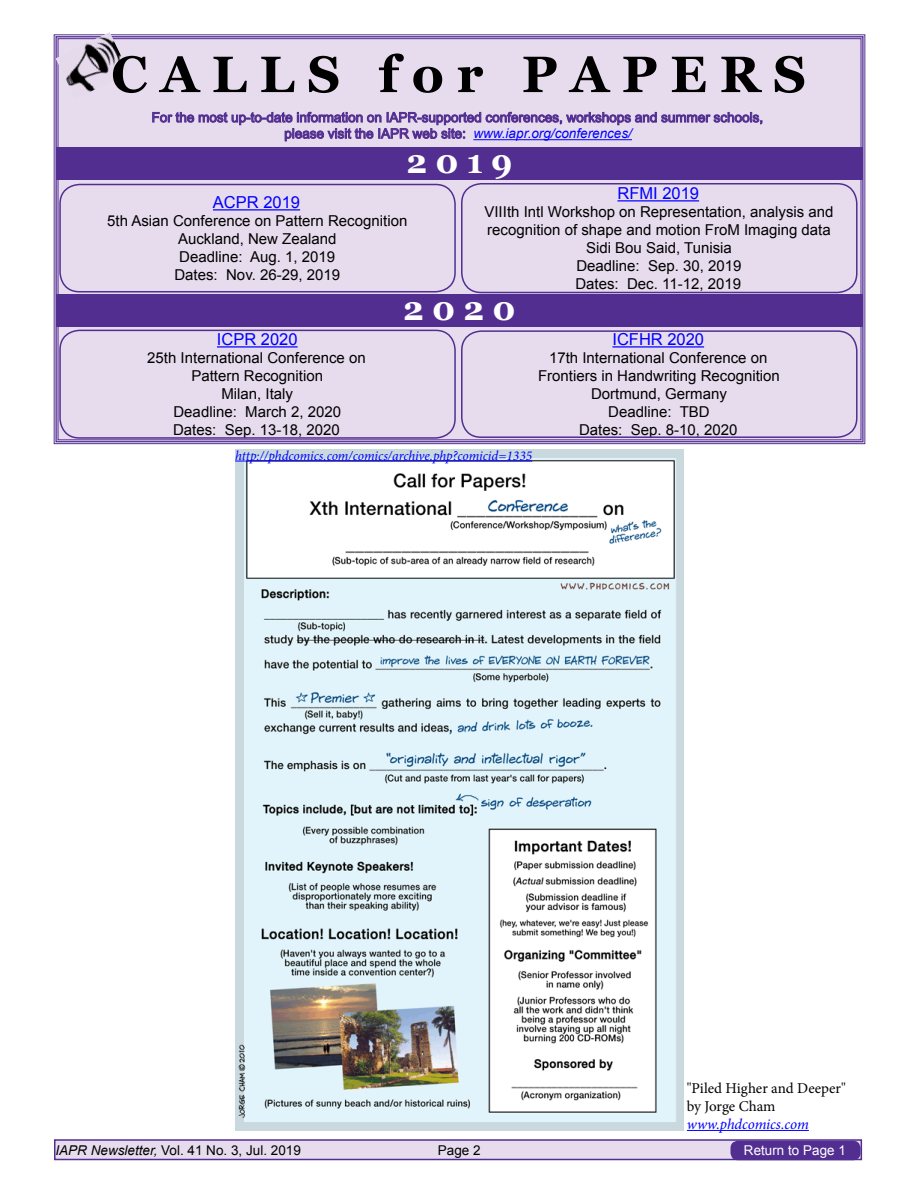
<style>
.page{position:relative;width:918px;height:1188px;background:#fff}
.page>*{position:absolute;margin:0;border:0;box-sizing:border-box;transform-origin:0 0}
.t1{font:700 51px "Georgia";letter-spacing:.25em;color:#000}
.t2{font:700 33px "Georgia";letter-spacing:.25em;color:#fff}
.t3{font:16.5px "Arial";color:#00f}
.t4{font:15px/18px "Arial";color:#000;text-align:center}
.t5{font:15px/18px "Minion Pro";letter-spacing:-.01em;color:#000}
.t6{font:italic 15px "Minion Pro";letter-spacing:-.005em;color:#00f}
.t7{font:13.5px/16.2px "Arial";color:#522e91;text-align:center}
.t8{font:italic 13.5px "Minion Pro";letter-spacing:-.005em;color:#00f}
.t9{font:13.5px "Arial";color:#000}
.t10{font:13.5px "Arial";color:#fff}
.s1{font-style:italic;color:#00f}
.s2{font-style:italic}
</style>
<div class="page">
<div style="left:55px;top:1140px;width:806px;height:20px;background:#e7dced"></div>
<div style="left:54px;top:1139px;width:808px;height:21px;border:2px solid #522e91"></div>
<div style="left:730px;top:1141px;width:131px;height:19px;background:#522e91;border-radius:8px"></div>
<div style="left:54px;top:34px;width:811px;height:410px;background:#e7dced"></div>
<img style="left:56px;top:32px;width:73px;height:67px">
<svg style="left:152px;top:112px;width:611px;height:30px;background:#c4b3d8"></svg>
<hr style="left:612px;top:346px;width:92px;height:2px;background:#00f">
<div style="left:461px;top:330px;width:397px;height:108px;border:2px solid #522e91;border-radius:20px"></div>
<hr style="left:217px;top:346px;width:81px;height:2px;background:#00f">
<div style="left:59px;top:330px;width:397px;height:109px;border:2px solid #522e91;border-radius:20px"></div>
<div style="left:56px;top:295px;width:807px;height:32px;background:#522e91"></div>
<div style="left:56px;top:148px;width:807px;height:32px;background:#522e91"></div>
<hr style="left:213px;top:209px;width:87px;height:1px;background:#00f">
<div style="left:59px;top:184px;width:397px;height:108px;border:2px solid #522e91;border-radius:20px"></div>
<img style="left:235px;top:450px;width:449px;height:680px">
<hr style="left:687px;top:1130px;width:122px;height:1px;background:#00f">
<hr style="left:235px;top:461px;width:297px;height:1px;background:#00f">
<hr style="left:617px;top:200px;width:82px;height:1px;background:#00f">
<div style="left:461px;top:183px;width:397px;height:110px;border:2px solid #522e91;border-radius:20px"></div>
<h1 class="t1" style="left:111px;top:36px;width:697px">CALLS for PAPERS</h1>
<p class="t7" style="left:152px;top:109px;width:613px">For the most up-to-date information on IAPR-supported conferences, workshops and summer schools, please visit the IAPR web site: <span class="s1">www.iapr.org/conferences/</span></p>
<h2 class="t2" style="left:406px;top:137px;width:108px">2019</h2>
<p class="t3" style="left:213px;top:192px;width:89px">ACPR 2019</p>
<p class="t4" style="left:107px;top:212px;width:302px">5th Asian Conference on Pattern Recognition<br>Auckland, New Zealand<br>Deadline: Aug. 1, 2019<br>Dates: Nov. 26-29, 2019</p>
<p class="t3" style="left:617px;top:183px;width:83px">RFMI 2019</p>
<p class="t4" style="left:484px;top:203px;width:351px">VIIIth Intl Workshop on Representation, analysis and recognition of shape and motion FroM Imaging data Sidi Bou Said, Tunisia<br>Deadline: Sep. 30, 2019<br>Dates: Dec. 11-12, 2019</p>
<p class="t3" style="left:217px;top:329px;width:82px">ICPR 2020</p>
<p class="t4" style="left:147px;top:349px;width:220px">25th International Conference on<br>Pattern Recognition<br>Milan, Italy<br>Deadline: March 2, 2020<br>Dates: Sep. 13-18, 2020</p>
<h2 class="t2" style="left:403px;top:283px;width:114px">2020</h2>
<p class="t3" style="left:612px;top:329px;width:93px">ICFHR 2020</p>
<p class="t4" style="left:538px;top:349px;width:243px">17th International Conference on<br>Frontiers in Handwriting Recognition<br>Dortmund, Germany<br>Deadline: TBD<br>Dates: Sep. 8-10, 2020</p>
<p class="t8" style="left:235px;top:446px;width:299px">http://phdcomics.com/comics/archive.php?comicid=1335</p>
<p class="t5" style="left:687px;top:1079px;width:160px">"Piled Higher and Deeper" by Jorge Cham</p>
<p class="t6" style="left:687px;top:1114px;width:124px">www.phdcomics.com</p>
<p class="t9" style="left:56px;top:1141px;width:247px"><span class="s2">IAPR Newsletter,</span> Vol. 41 No. 3, Jul. 2019</p>
<p class="t9" style="left:438px;top:1141px;width:44px">Page 2</p>
<p class="t10" style="left:744px;top:1142px;width:104px">Return to Page 1</p>
</div>
